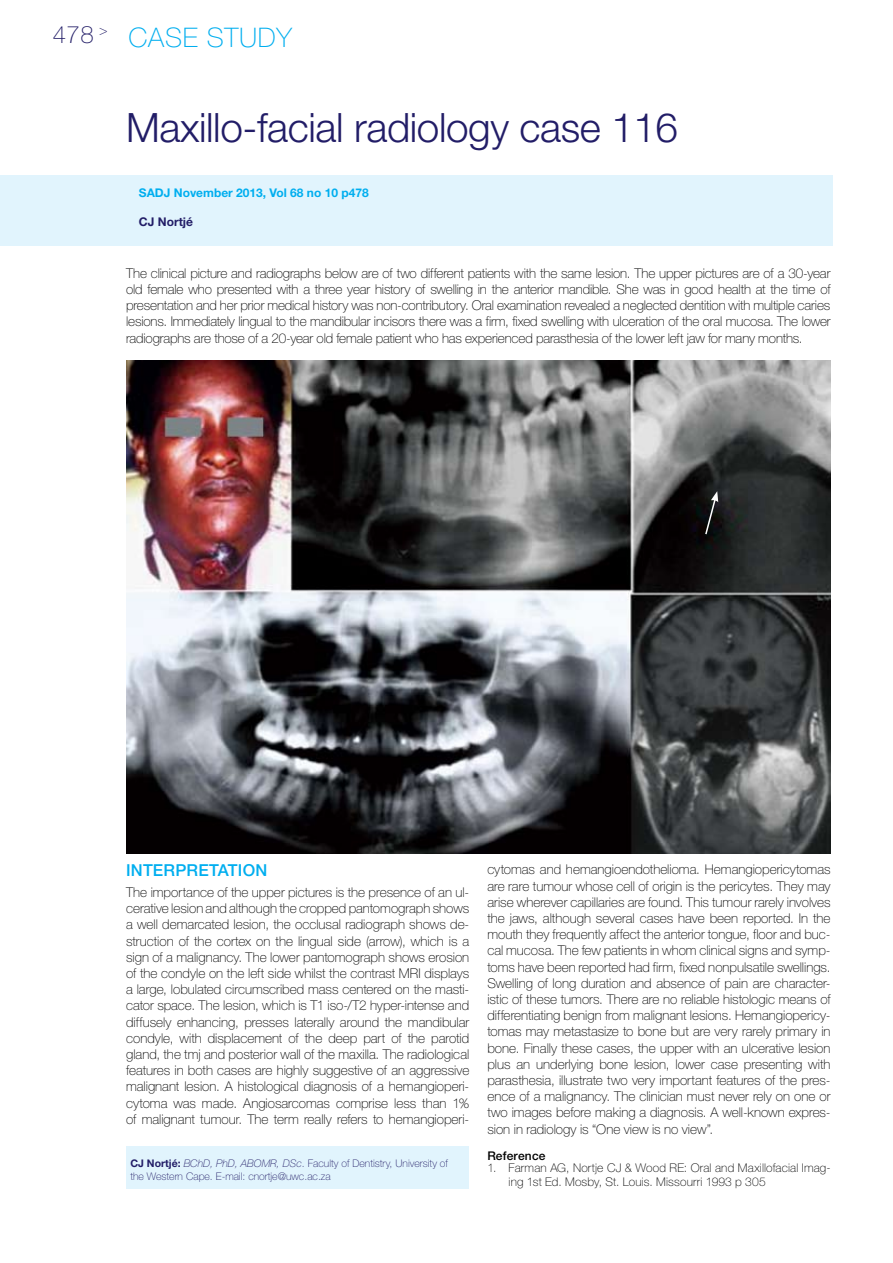
<style>
.page{position:relative;width:893px;height:1263px;background:#fff}
.page>*{position:absolute;margin:0;border:0;box-sizing:border-box;transform-origin:0 0}
.t1{font:300 40.5px "Helvetica Neue LT Std";letter-spacing:-.01em;color:#221d67}
.t2{font:100 27px "Helvetica Neue LT Std";color:#00aeef}
.t3{font:500 16.5px "Helvetica Neue LT Std";letter-spacing:.015em;color:#00aeef}
.t4{font:100 13.5px/16.2px "Helvetica Neue LT Std";letter-spacing:-.005em;color:#000;text-align:justify}
.t5{font:100 12px/14.4px "Helvetica Neue LT Std";letter-spacing:.015em;color:#000}
.t6{font:700 12px "Helvetica Neue LT Std";color:#00aeef}
.t7{font:500 12px "Helvetica Neue LT Std";color:#000}
.t8{font:700 12px "Helvetica Neue LT Std";color:#221d67}
.t9{font:100 10.5px/12.6px "Helvetica Neue LT Std";color:#221d67}
.s1{font-size:24px;color:#221d67}
.s2{font-weight:700}
.s3{font-style:italic}
</style>
<div class="page">
<div style="left:0;top:175px;width:832px;height:70px;background:#e1f4fd"></div>
<div style="left:126px;top:1146px;width:343px;height:42px;background:#e1f4fd"></div>
<img style="left:126px;top:361px;width:705px;height:492px">
<svg style="left:704px;top:491px;width:14px;height:45px"></svg>
<h2 class="t2" style="left:53px;top:22px;width:94px"><span class="s1">478</span> <sup>&gt;</sup> case</h2>
<h2 class="t2" style="left:207px;top:22px;width:18px">study</h2>
<h1 class="t1" style="left:126px;top:103px;width:553px">Maxillo-facial radiology case 116</h1>
<p class="t6" style="left:139px;top:186px;width:231px">SADJ November 2013, Vol 68 no 10 p478</p>
<p class="t8" style="left:139px;top:214px;width:56px">CJ Nortjé</p>
<p class="t4" style="left:126px;top:265px;width:706px">The clinical picture and radiographs below are of two different patients with the same lesion. The upper pictures are of a 30-year old female who presented with a three year history of swelling in the anterior mandible. She was in good health at the time of presentation and her prior medical history was non-contributory. Oral examination revealed a neglected dentition with multiple caries lesions. Immediately lingual to the mandibular incisors there was a firm, fixed swelling with ulceration of the oral mucosa. The lower radiographs are those of a 20-year old female patient who has experienced parasthesia of the lower left jaw for many months.</p>
<p class="t3" style="left:126px;top:861px;width:143px">INTERPRETATION</p>
<p class="t4" style="left:126px;top:884px;width:345px">The importance of the upper pictures is the presence of an ul&shy;cerative lesion and although the cropped pantomograph shows a well demarcated lesion, the occlusal radiograph shows de&shy;struction of the cortex on the lingual side (arrow), which is a sign of a malignancy. The lower pantomograph shows erosion of the condyle on the left side whilst the contrast MRI displays a large, lobulated circumscribed mass centered on the masti&shy;cator space. The lesion, which is T1 iso-/T2 hyper-intense and diffusely enhancing, presses laterally around the mandibular condyle, with displacement of the deep part of the parotid gland, the tmj and posterior wall of the maxilla. The radiological features in both cases are highly suggestive of an aggressive malignant lesion. A histological diagnosis of a hemangioperi&shy;cytoma was made. Angiosarcomas comprise less than 1% of malignant tumour. The term really refers to hemangioperi-</p>
<p class="t9" style="left:130px;top:1157px;width:319px"><span class="s2">CJ Nortjé:</span> <span class="s3">BChD, PhD, ABOMR, DSc</span>. Faculty of Dentistry, University of the Western Cape. E-mail: cnortje@uwc.ac.za</p>
<p class="t4" style="left:487px;top:861px;width:345px">cytomas and hemangioendothelioma. Hemangiopericytomas are rare tumour whose cell of origin is the pericytes. They may arise wherever capillaries are found. This tumour rarely involves the jaws, although several cases have been reported. In the mouth they frequently affect the anterior tongue, floor and buc&shy;cal mucosa. The few patients in whom clinical signs and symp&shy;toms have been reported had firm, fixed nonpulsatile swellings.<br>Swelling of long duration and absence of pain are character&shy;istic of these tumors. There are no reliable histologic means of differentiating benign from malignant lesions. Hemangiopericy&shy;tomas may metastasize to bone but are very rarely primary in bone. Finally these cases, the upper with an ulcerative lesion plus an underlying bone lesion, lower case presenting with parasthesia, illustrate two very important features of the pres&shy;ence of a malignancy. The clinician must never rely on one or two images before making a diagnosis. A well-known expres&shy;sion in radiology is “One view is no view”.</p>
<p class="t7" style="left:487px;top:1148px;width:60px">REFERENCE</p>
<p class="t5" style="left:509px;top:1160px;width:323px;text-indent:-21px">1. Farman AG, Nortje CJ &amp; Wood RE: Oral and Maxillofacial Imag&shy;ing 1st Ed. Mosby, St. Louis. Missourri 1993 p 305</p>
</div>
